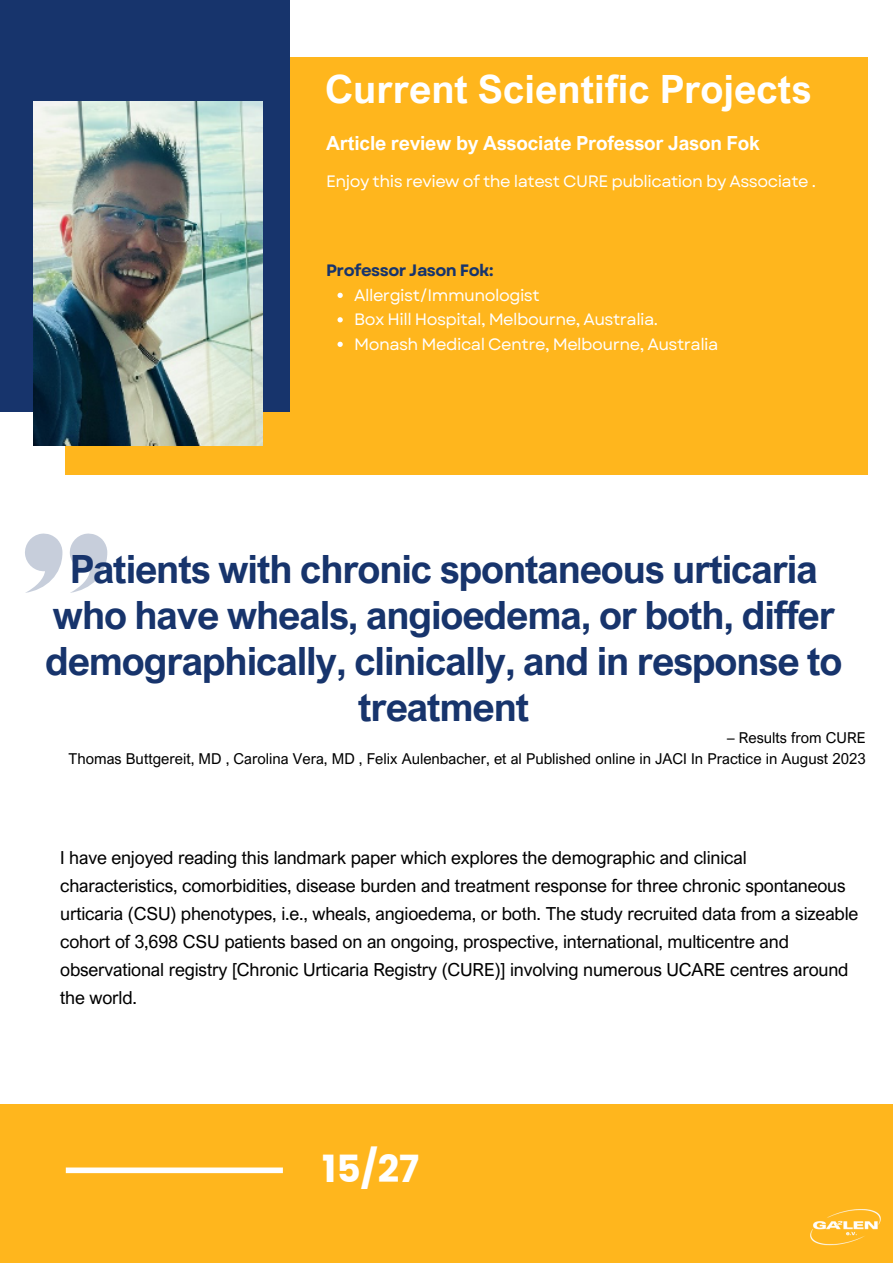
<style>
.page{position:relative;width:893px;height:1264px;background:#fff}
.page>*{position:absolute;margin:0;border:0;box-sizing:border-box;transform-origin:0 0}
.t1{font:700 39px/46px "Arial Nova";letter-spacing:-.03em;color:#17346c;text-align:center}
.t2{font:700 39px "Arial Nova";color:#fff}
.t3{font:700 37.5px "Poppins";color:#fff}
.t4{font:700 19.5px "Arial Nova";letter-spacing:-.01em;color:#fff}
.t5{font:18px/28px "Arial Nova";letter-spacing:-.01em;color:#000}
.t6{font:16.5px "Garet";letter-spacing:-.03em;color:#fff}
.t7{font:700 16.5px "Garet";letter-spacing:-.03em;color:#17346c}
.t8{font:15px "Arial Nova";color:#000}
</style>
<div class="page">
<div style="left:66px;top:57px;width:801px;height:418px;background:#ffb61d"></div>
<div style="left:0;top:0;width:290px;height:412px;background:#17346c"></div>
<div style="left:0;top:1104px;width:892px;height:158px;background:#ffb61d"></div>
<div style="left:66px;top:1167px;width:217px;height:6px;background:#fff"></div>
<img style="left:810px;top:1209px;width:71px;height:37px">
<img style="left:33px;top:102px;width:229px;height:344px">
<svg style="left:25px;top:533px;width:37px;height:60px"></svg>
<svg style="left:69px;top:533px;width:38px;height:60px"></svg>
<svg style="left:337px;top:293px;width:6px;height:5px"></svg>
<svg style="left:337px;top:317px;width:6px;height:5px"></svg>
<svg style="left:337px;top:342px;width:6px;height:5px"></svg>
<p class="t2" style="left:325px;top:65px;width:488px">Current Scientific Projects</p>
<p class="t4" style="left:326px;top:131px;width:435px">Article review by Associate Professor Jason Fok</p>
<p class="t6" style="left:326px;top:169px;width:491px">Enjoy this review of the latest CURE publication by Associate .</p>
<p class="t7" style="left:326px;top:258px;width:169px">Professor Jason Fok:</p>
<p class="t6" style="left:354px;top:283px;width:187px">Allergist/Immunologist</p>
<p class="t6" style="left:354px;top:307px;width:305px">Box Hill Hospital, Melbourne, Australia.</p>
<p class="t6" style="left:354px;top:332px;width:366px">Monash Medical Centre, Melbourne, Australia</p>
<p class="t1" style="left:45px;top:545px;width:798px">Patients with chronic spontaneous urticaria who have wheals, angioedema, or both, differ demographically, clinically, and in response to treatment</p>
<p class="t8" style="left:727px;top:728px;width:140px">– Results from CURE</p>
<p class="t8" style="left:69px;top:748px;width:798px">Thomas Buttgereit, MD , Carolina Vera, MD , Felix Aulenbacher, et al Published online in JACI In Practice in August 2023</p>
<p class="t5" style="left:60px;top:843px;width:799px">I have enjoyed reading this landmark paper which explores the demographic and clinical characteristics, comorbidities, disease burden and treatment response for three chronic spontaneous urticaria (CSU) phenotypes, i.e., wheals, angioedema, or both. The study recruited data from a sizeable cohort of 3,698 CSU patients based on an ongoing, prospective, international, multicentre and observational registry [Chronic Urticaria Registry (CURE)] involving numerous UCARE centres around the world.</p>
<p class="t3" style="left:322px;top:1142px;width:98px">15/27</p>
</div>
